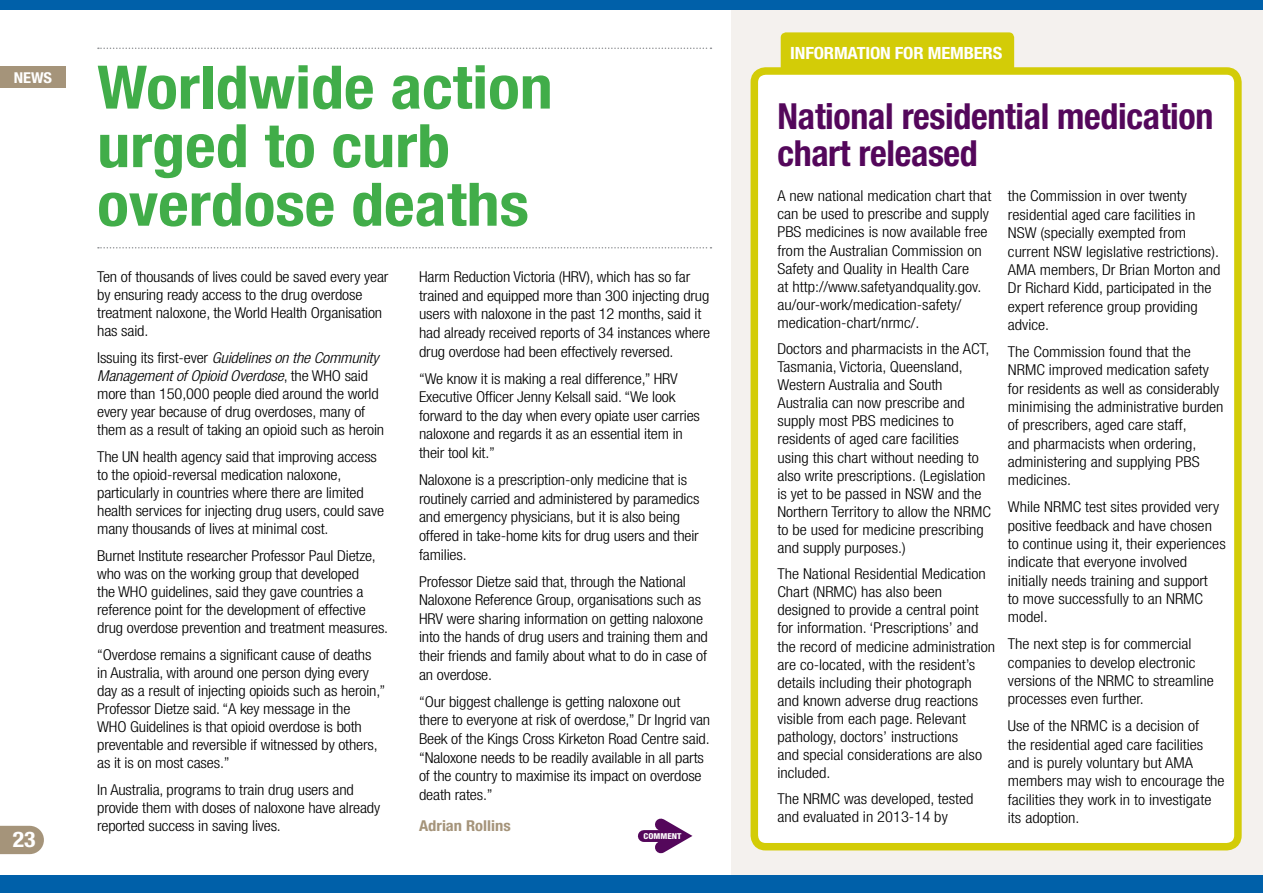
<style>
.page{position:relative;width:1263px;height:893px;background:#fff}
.page>*{position:absolute;margin:0;border:0;box-sizing:border-box;transform-origin:0 0}
.t1{font:700 condensed 60px/58.5px "Helvetica Neue";color:#41ad49;scale:1.1 1}
.t2{font:700 condensed 36px/37.5px "Helvetica Neue";letter-spacing:-.01em;color:#54075b}
.t3{font:700 condensed 21.6px "Helvetica Neue";color:#fff;scale:1.1 1}
.t4{font:700 condensed 16.8px "Helvetica Neue";letter-spacing:-.01em;color:#fff;scale:1.1 1}
.t5{font:300 condensed 15px/18px "Helvetica Neue";letter-spacing:-.01em;color:#000;scale:1.1 1}
.t6{font:700 condensed 15px "Helvetica Neue";color:#a5947a;scale:1.1 1}
.t7{font:700 condensed 15px "Helvetica Neue";color:#fff;scale:1.1 1}
.t8{font:800 condensed 8.1px "Helvetica Neue";color:#fff;scale:1.1 1}
.s1{font-style:italic}
</style>
<div class="page">
<div style="left:731px;top:0;width:532px;height:893px;background:#f4f1ee"></div>
<div style="left:0;top:875px;width:1263px;height:18px;background:#0060a9"></div>
<svg style="left:0;top:826px;width:44px;height:28px"></svg>
<div style="left:0;top:67px;width:66px;height:21px;background:#a5947a"></div>
<div style="left:0;top:0;width:1263px;height:10px;background:#0060a9"></div>
<svg style="left:98px;top:48px;width:613px;height:1px"></svg>
<svg style="left:98px;top:247px;width:613px;height:2px"></svg>
<svg style="left:655px;top:818px;width:38px;height:36px"></svg>
<div style="left:644px;top:830px;width:30px;height:12px;background:#54075b"></div>
<div style="left:754px;top:71px;width:484px;height:776px;background:#fff;border-radius:11px"></div>
<div style="left:750px;top:67px;width:492px;height:783px;border:8px solid #d3cc07;border-radius:11px"></div>
<div style="left:781px;top:32px;width:233px;height:40px;background:#d3cc07;border-radius:5px"></div>
<p class="t7" style="left:14px;top:69px;width:36px">NEWS</p>
<h1 class="t1" style="left:97px;top:57px;width:416px">Worldwide action urged to curb overdose deaths</h1>
<h3 class="t3" style="left:13px;top:826px;width:22px">23</h3>
<p class="t5" style="left:97px;top:268px;width:266px">Ten of thousands of lives could be saved every year by ensuring ready access to the drug overdose treatment naloxone, the World Health Organisation has said.</p>
<p class="t5" style="left:97px;top:348px;width:262px">Issuing its first-ever <span class="s1">Guidelines on the Community Management of Opioid Overdose</span>, the WHO said more than 150,000 people died around the world every year because of drug overdoses, many of them as a result of taking an opioid such as heroin</p>
<p class="t5" style="left:97px;top:447px;width:262px">The UN health agency said that improving access to the opioid-reversal medication naloxone, particularly in countries where there are limited health services for injecting drug users, could save many thousands of lives at minimal cost.</p>
<p class="t5" style="left:97px;top:546px;width:266px">Burnet Institute researcher Professor Paul Dietze, who was on the working group that developed<br>the WHO guidelines, said they gave countries a reference point for the development of effective drug overdose prevention and treatment measures.</p>
<p class="t5" style="left:97px;top:645px;width:263px">“Overdose remains a significant cause of deaths in Australia, with around one person dying every day as a result of injecting opioids such as heroin,” Professor Dietze said. “A key message in the<br>WHO Guidelines is that opioid overdose is both preventable and reversible if witnessed by others, as it is on most cases.”</p>
<p class="t5" style="left:97px;top:780px;width:259px">In Australia, programs to train drug users and provide them with doses of naloxone have already reported success in saving lives.</p>
<p class="t5" style="left:419px;top:267px;width:266px;line-height:18.6px">Harm Reduction Victoria (HRV), which has so far trained and equipped more than 300 injecting drug users with naloxone in the past 12 months, said it had already received reports of 34 instances where drug overdose had been effectively reversed.</p>
<p class="t5" style="left:419px;top:369px;width:257px;line-height:18.6px">“We know it is making a real difference,” HRV Executive Officer Jenny Kelsall said. “We look forward to the day when every opiate user carries naloxone and regards it as an essential item in their tool kit.”</p>
<p class="t5" style="left:419px;top:470px;width:256px;line-height:18.6px">Naloxone is a prescription-only medicine that is routinely carried and administered by paramedics and emergency physicians, but it is also being offered in take-home kits for drug users and their families.</p>
<p class="t5" style="left:419px;top:572px;width:264px;line-height:18.6px">Professor Dietze said that, through the National Naloxone Reference Group, organisations such as HRV were sharing information on getting naloxone into the hands of drug users and training them and their friends and family about what to do in case of an overdose.</p>
<p class="t5" style="left:419px;top:692px;width:266px;line-height:18.6px">“Our biggest challenge is getting naloxone out there to everyone at risk of overdose,” Dr Ingrid van Beek of the Kings Cross Kirketon Road Centre said. “Naloxone needs to be readily available in all parts of the country to maximise its impact on overdose death rates.”</p>
<p class="t6" style="left:419px;top:817px;width:85px">Adrian Rollins</p>
<p class="t8" style="left:643px;top:831px;width:36px">COMMENT</p>
<p class="t4" style="left:790px;top:43px;width:194px">INFORMATION FOR MEMBERS</p>
<h2 class="t2" style="left:777px;top:97px;width:438px">National residential medication chart released</h2>
<p class="t5" style="left:777px;top:187px;width:196px">A new national medication chart that can be used to prescribe and supply PBS medicines is now available free from the Australian Commission on Safety and Quality in Health Care<br>at http://www.safetyandquality.gov. au/our-work/medication-safety/ medication-chart/nrmc/.</p>
<p class="t5" style="left:777px;top:340px;width:196px">Doctors and pharmacists in the ACT,<br>Tasmania, Victoria, Queensland,<br>Western Australia and South<br>Australia can now prescribe and supply most PBS medicines to residents of aged care facilities using this chart without needing to also write prescriptions. (Legislation is yet to be passed in NSW and the<br>Northern Territory to allow the NRMC to be used for medicine prescribing and supply purposes.)</p>
<p class="t5" style="left:777px;top:565px;width:199px">The National Residential Medication Chart (NRMC) has also been designed to provide a central point for information. ‘Prescriptions’ and the record of medicine administration are co-located, with the resident’s details including their photograph and known adverse drug reactions visible from each page. Relevant pathology, doctors’ instructions<br>and special considerations are also included.</p>
<p class="t5" style="left:777px;top:790px;width:180px">The NRMC was developed, tested and evaluated in 2013-14 by</p>
<p class="t5" style="left:1008px;top:187px;width:195px">the Commission in over twenty residential aged care facilities in<br>NSW (specially exempted from current NSW legislative restrictions).<br>AMA members, Dr Brian Morton and<br>Dr Richard Kidd, participated in the expert reference group providing advice.</p>
<p class="t5" style="left:1008px;top:342px;width:198px">The Commission found that the<br>NRMC improved medication safety for residents as well as considerably minimising the administrative burden of prescribers, aged care staff,<br>and pharmacists when ordering, administering and supplying PBS medicines.</p>
<p class="t5" style="left:1008px;top:498px;width:199px">While NRMC test sites provided very positive feedback and have chosen to continue using it, their experiences indicate that everyone involved initially needs training and support<br>to move successfully to an NRMC model.</p>
<p class="t5" style="left:1008px;top:635px;width:189px">The next step is for commercial companies to develop electronic versions of the NRMC to streamline processes even further.</p>
<p class="t5" style="left:1008px;top:717px;width:198px">Use of the NRMC is a decision of<br>the residential aged care facilities and is purely voluntary but AMA members may wish to encourage the facilities they work in to investigate its adoption.</p>
</div>
